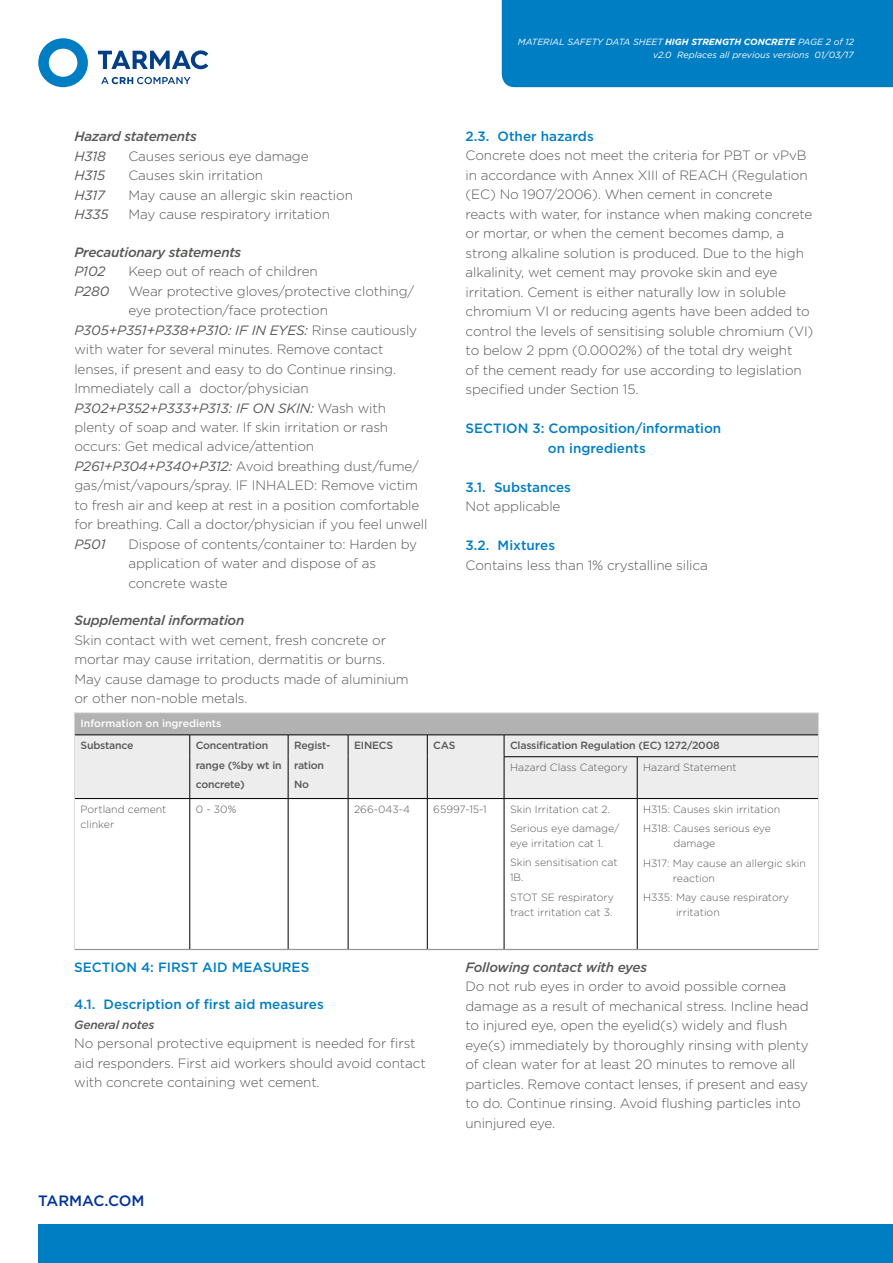
<style>
.page{position:relative;width:893px;height:1263px;background:#fff}
.page>*{position:absolute;margin:0;border:0;box-sizing:border-box;transform-origin:0 0}
.t1{font:500 15px "Gotham";color:#039}
.t2{font:300 13.5px/19.5px "Gotham";letter-spacing:-.01em;color:#575756}
.t3{font:500 13.5px/19.5px "Gotham";color:#007ec3;text-align:center}
.t4{font:italic 13.5px "Gotham";letter-spacing:-.01em;color:#575756}
.t5{font:italic 500 13.5px "Gotham";letter-spacing:-.02em;color:#575756}
.t6{font:italic 500 12px "Gotham";letter-spacing:-.02em;color:#575756}
.t7{font:300 10.5px/19.2px "Gotham";color:#575756}
.t8{font:500 10.5px/19.5px "Gotham";letter-spacing:-.02em;color:#575756}
.t9{font:500 10.5px "Gotham";color:#fff}
.t10{font:italic 9px "Gotham";color:#fff}
.s1{font-weight:700}
.s2{font-weight:300;font-style:normal}
.s3{font-weight:400;font-style:italic}
</style>
<div class="page">
<div style="left:38px;top:1225px;width:855px;height:38px;background:#007ec3"></div>
<svg style="left:101px;top:77px;width:90px;height:7px"></svg>
<svg style="left:98px;top:50px;width:110px;height:19px"></svg>
<svg style="left:38px;top:38px;width:50px;height:49px"></svg>
<div style="left:502px;top:0;width:391px;height:87px;background:#007ec3"></div>
<div style="left:75px;top:713px;width:743px;height:22px;background:#b3b2b2"></div>
<div style="left:76px;top:736px;width:741px;height:62px;background:#ededed"></div>
<svg style="left:76px;top:799px;width:741px;height:149px"></svg>
<hr style="left:75px;top:735px;width:115px;height:1px;background:#000">
<hr style="left:190px;top:735px;width:98px;height:1px;background:#000">
<svg style="left:189px;top:735px;width:1px;height:22px"></svg>
<hr style="left:288px;top:735px;width:60px;height:1px;background:#000">
<svg style="left:288px;top:735px;width:1px;height:22px"></svg>
<hr style="left:348px;top:735px;width:79px;height:1px;background:#000">
<svg style="left:348px;top:735px;width:1px;height:22px"></svg>
<hr style="left:427px;top:735px;width:77px;height:1px;background:#000">
<svg style="left:427px;top:735px;width:1px;height:22px"></svg>
<hr style="left:504px;top:735px;width:133px;height:1px;background:#000">
<svg style="left:504px;top:735px;width:1px;height:21px"></svg>
<hr style="left:637px;top:735px;width:181px;height:1px;background:#000">
<hr style="left:189px;top:757px;width:1px;height:41px;background:#000">
<hr style="left:288px;top:757px;width:1px;height:41px;background:#000">
<hr style="left:348px;top:757px;width:1px;height:41px;background:#000">
<hr style="left:427px;top:757px;width:1px;height:41px;background:#000">
<hr style="left:504px;top:756px;width:133px;height:1px;background:#000">
<hr style="left:504px;top:757px;width:1px;height:41px;background:#000">
<hr style="left:637px;top:756px;width:181px;height:1px;background:#000">
<hr style="left:637px;top:757px;width:1px;height:41px;background:#000">
<hr style="left:75px;top:798px;width:115px;height:1px;background:#000">
<hr style="left:190px;top:798px;width:98px;height:1px;background:#000">
<hr style="left:189px;top:799px;width:1px;height:150px;background:#000">
<hr style="left:288px;top:798px;width:60px;height:1px;background:#000">
<hr style="left:288px;top:799px;width:1px;height:150px;background:#000">
<hr style="left:348px;top:798px;width:79px;height:1px;background:#000">
<hr style="left:348px;top:799px;width:1px;height:150px;background:#000">
<hr style="left:427px;top:798px;width:77px;height:1px;background:#000">
<hr style="left:427px;top:799px;width:1px;height:150px;background:#000">
<hr style="left:504px;top:798px;width:133px;height:1px;background:#000">
<hr style="left:504px;top:799px;width:1px;height:150px;background:#000">
<hr style="left:637px;top:798px;width:181px;height:1px;background:#000">
<hr style="left:637px;top:799px;width:1px;height:150px;background:#000">
<div style="left:74px;top:713px;width:745px;height:237px;border:1px solid #dadada"></div>
<p class="t10" style="left:518px;top:37px;width:338px">MATERIAL SAFETY DATA SHEET <span class="s1">HIGH STRENGTH CONCRETE</span> PAGE 2 of 12</p>
<p class="t5" style="left:74px;top:127px;width:124px">Hazard statements</p>
<p class="t4" style="left:74px;top:147px;width:33px">H318</p>
<p class="t2" style="left:128px;top:146px;width:182px">Causes serious eye damage</p>
<p class="t4" style="left:74px;top:167px;width:32px">H315</p>
<p class="t2" style="left:128px;top:165px;width:136px">Causes skin irritation</p>
<p class="t4" style="left:74px;top:186px;width:32px">H317</p>
<p class="t2" style="left:128px;top:185px;width:226px">May cause an allergic skin reaction</p>
<p class="t4" style="left:74px;top:206px;width:36px">H335</p>
<p class="t2" style="left:128px;top:204px;width:203px">May cause respiratory irritation</p>
<p class="t5" style="left:74px;top:243px;width:168px">Precautionary statements</p>
<p class="t4" style="left:74px;top:263px;width:33px">P102</p>
<p class="t2" style="left:128px;top:261px;width:191px">Keep out of reach of children</p>
<p class="t4" style="left:74px;top:282px;width:37px">P280</p>
<p class="t2" style="left:128px;top:281px;width:287px">Wear protective gloves/protective clothing/</p>
<p class="t2" style="left:128px;top:300px;width:201px">eye protection/face protection</p>
<p class="t4" style="left:74px;top:321px;width:344px">P305+P351+P338+P310: IF IN EYES: <span class="s2">Rinse cautiously</span></p>
<p class="t2" style="left:74px;top:339px;width:311px">with water for several minutes. Remove contact</p>
<p class="t2" style="left:74px;top:359px;width:323px">lenses, if present and easy to do Continue rinsing.</p>
<p class="t2" style="left:74px;top:378px;width:236px">Immediately call a doctor/physician</p>
<p class="t4" style="left:74px;top:399px;width:313px">P302+P352+P333+P313: IF ON SKIN: <span class="s2">Wash with</span></p>
<p class="t2" style="left:74px;top:417px;width:315px">plenty of soap and water. If skin irritation or rash</p>
<p class="t2" style="left:74px;top:437px;width:241px">occurs: Get medical advice/attention</p>
<p class="t2" style="left:74px;top:456px;width:346px"><span class="s3">P261+P304+P340+P312:</span> Avoid breathing dust/fume/</p>
<p class="t2" style="left:74px;top:476px;width:345px">gas/mist/vapours/spray. IF INHALED: Remove victim</p>
<p class="t2" style="left:74px;top:495px;width:346px">to fresh air and keep at rest in a position comfortable</p>
<p class="t2" style="left:74px;top:515px;width:354px">for breathing. Call a doctor/physician if you feel unwell</p>
<p class="t4" style="left:74px;top:535px;width:33px">P501</p>
<p class="t2" style="left:128px;top:534px;width:290px">Dispose of contents/container to: Harden by application of water and dispose of as concrete waste</p>
<p class="t5" style="left:74px;top:612px;width:172px">Supplemental information</p>
<p class="t2" style="left:74px;top:630px;width:336px">Skin contact with wet cement, fresh concrete or mortar may cause irritation, dermatitis or burns.<br>May cause damage to products made of aluminium or other non-noble metals.</p>
<p class="t10" style="left:653px;top:49px;width:202px">v2.0 Replaces all previous versions 01/03/17</p>
<p class="t3" style="left:466px;top:126px;width:130px">2.3. Other hazards</p>
<p class="t2" style="left:466px;top:145px;width:349px">Concrete does not meet the criteria for PBT or vPvB in accordance with Annex XIII of REACH (Regulation (EC) No 1907/2006). When cement in concrete reacts with water, for instance when making concrete or mortar, or when the cement becomes damp, a strong alkaline solution is produced. Due to the high alkalinity, wet cement may provoke skin and eye irritation. Cement is either naturally low in soluble chromium VI or reducing agents have been added to control the levels of sensitising soluble chromium (VI) to below 2 ppm (0.0002%) of the total dry weight<br>of the cement ready for use according to legislation specified under Section 15.</p>
<p class="t3" style="left:466px;top:419px;width:257px">SECTION 3: Composition/information on ingredients</p>
<p class="t3" style="left:466px;top:477px;width:107px">3.1. Substances</p>
<p class="t2" style="left:466px;top:496px;width:96px">Not applicable</p>
<p class="t3" style="left:466px;top:536px;width:91px">3.2. Mixtures</p>
<p class="t2" style="left:466px;top:555px;width:244px">Contains less than 1% crystalline silica</p>
<p class="t9" style="left:81px;top:717px;width:142px">Information on ingredients</p>
<p class="t8" style="left:81px;top:736px;width:54px">Substance</p>
<p class="t8" style="left:196px;top:736px;width:87px">Concentration range (%by wt in concrete)</p>
<p class="t8" style="left:294px;top:736px;width:38px">Regist&shy;ration<br>No</p>
<p class="t8" style="left:354px;top:736px;width:41px">EINECS</p>
<p class="t8" style="left:433px;top:736px;width:24px">CAS</p>
<p class="t8" style="left:510px;top:736px;width:211px">Classification Regulation (EC) 1272/2008</p>
<p class="t7" style="left:510px;top:757px;width:119px">Hazard Class Category</p>
<p class="t7" style="left:643px;top:757px;width:95px">Hazard Statement</p>
<p class="t7" style="left:81px;top:801px;width:87px;line-height:15px">Portland cement clinker</p>
<p class="t7" style="left:196px;top:799px;width:42px">0 - 30%</p>
<p class="t7" style="left:354px;top:799px;width:58px">266-043-4</p>
<p class="t7" style="left:433px;top:799px;width:55px">65997-15-1</p>
<p class="t7" style="left:510px;top:799px;width:111px">Skin Irritation cat 2.<br>Serious eye damage/</p>
<p class="t7" style="left:510px;top:834px;width:109px">eye irritation cat 1.<br>Skin sensitisation cat</p>
<p class="t7" style="left:510px;top:868px;width:105px">1B.<br>STOT SE respiratory</p>
<p class="t7" style="left:510px;top:902px;width:104px">tract irritation cat 3.</p>
<p class="t7" style="left:643px;top:799px;width:138px">H315: Causes skin irritation<br>H318: Causes serious eye</p>
<p class="t7" style="left:643px;top:834px;width:164px;text-indent:30px">damage<br>H317: May cause an allergic skin</p>
<p class="t7" style="left:643px;top:868px;width:147px;text-indent:30px">reaction<br>H335: May cause respiratory</p>
<p class="t7" style="left:676px;top:902px;width:45px">irritation</p>
<p class="t3" style="left:74px;top:957px;width:237px">SECTION 4: FIRST AID MEASURES</p>
<p class="t3" style="left:74px;top:994px;width:251px">4.1. Description of first aid measures</p>
<p class="t6" style="left:74px;top:1017px;width:82px">General notes</p>
<p class="t2" style="left:74px;top:1033px;width:353px">No personal protective equipment is needed for first aid responders. First aid workers should avoid contact with concrete containing wet cement.</p>
<p class="t1" style="left:38px;top:1190px;width:108px">TARMAC.COM</p>
<p class="t5" style="left:465px;top:958px;width:183px">Following contact with eyes</p>
<p class="t2" style="left:465px;top:976px;width:345px">Do not rub eyes in order to avoid possible cornea damage as a result of mechanical stress. Incline head to injured eye, open the eyelid(s) widely and flush eye(s) immediately by thoroughly rinsing with plenty of clean water for at least 20 minutes to remove all particles. Remove contact lenses, if present and easy to do. Continue rinsing. Avoid flushing particles into uninjured eye.</p>
</div>
